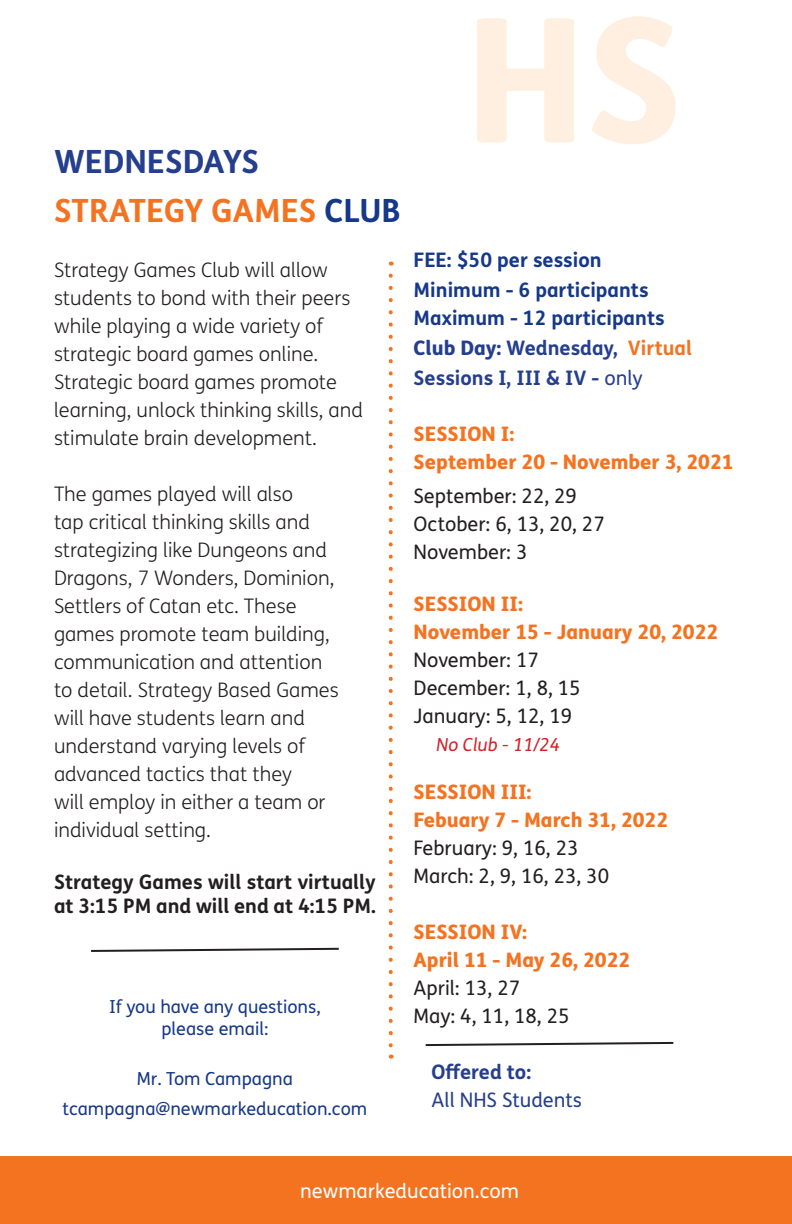
<style>
.page{position:relative;width:792px;height:1224px;background:#fff}
.page>*{position:absolute;margin:0;border:0;box-sizing:border-box;transform-origin:0 0}
.t1{font:800 173px "FS Me Pro";color:#feefe1}
.Club_Head{font:700 32px "FS Me Pro";color:#f47321}
.t2{font:700 32px "FS Me Pro";color:#253f8e}
.Contact_Info{font:300 20px/28px "FS Me Pro";color:#231f20}
.Session_Date{font:20px/28px "FS Me Pro";color:#231f20}
.Session_Date-2{font:800 20px "FS Me Pro";color:#f47321}
.Session_Head{font:700 20px "FS Me Pro";color:#153889}
.Session_Head-2{font:800 20px "FS Me Pro";color:#f47321}
.Contact_Info-2{font:700 20px/24px "FS Me Pro";color:#231f20}
.Session_Head-3{font:700 20px "FS Me Pro";color:#253f8e}
.Session_Head-4{font:20px/28px "FS Me Pro";color:#231f20}
.t3{font:20px "FS Me Pro";color:#fff}
.Session_Date-3{font:20px "FS Me Pro";color:#253f8e}
.Session_Date-4{font:700 20px "FS Me Pro";color:#253f8e}
.Contact_Info-3{font:18px/22px "FS Me Pro";color:#153889;text-align:center}
.Session_Date-5{font:italic 18px "FS Me Pro";color:#d1232a}
.s1{color:#153889}
.s2{font-weight:800}
.s3{color:#f47321}
.s4{font-weight:400}
</style>
<div class="page">
<svg style="left:389px;top:276px;width:4px;height:783px"></svg>
<svg style="left:91px;top:947px;width:248px;height:5px"></svg>
<div style="left:0;top:1156px;width:792px;height:68px;background:#f47321"></div>
<svg style="left:425px;top:1041px;width:249px;height:6px"></svg>
<p class="t2" style="left:54px;top:137px;width:207px">WEDNESDAYS</p>
<p class="Club_Head" style="left:54px;top:186px;width:348px">STRATEGY GAMES <span class="s1">CLUB</span></p>
<p class="Contact_Info" style="left:54px;top:255px;width:311px">Strategy Games Club will allow students to bond with their peers while playing a wide variety of strategic board games online.<br>Strategic board games promote learning, unlock thinking skills, and stimulate brain development.</p>
<p class="Contact_Info" style="left:54px;top:479px;width:286px">The games played will also<br>tap critical thinking skills and strategizing like Dungeons and<br>Dragons, 7 Wonders, Dominion,<br>Settlers of Catan etc. These games promote team building, communication and attention to detail. Strategy Based Games will have students learn and understand varying levels of advanced tactics that they<br>will employ in either a team or individual setting.</p>
<p class="Contact_Info-2" style="left:54px;top:868px;width:323px">Strategy Games will start virtually at 3:15 PM and will end at 4:15 PM.</p>
<p class="Contact_Info-3" style="left:109px;top:995px;width:213px">If you have any questions, please email:</p>
<p class="Contact_Info-3" style="left:137px;top:1067px;width:158px">Mr. Tom Campagna</p>
<p class="Contact_Info-3" style="left:63px;top:1097px;width:306px">tcampagna@newmarkeducation.com</p>
<p class="t1" style="left:465px;top:-56px;width:220px">HS</p>
<p class="Session_Head" style="left:414px;top:244px;width:190px">FEE: $50 per session</p>
<p class="Session_Head" style="left:414px;top:274px;width:236px">Minimum - 6 participants</p>
<p class="Session_Head" style="left:414px;top:302px;width:253px">Maximum - 12 participants</p>
<p class="Session_Head-3" style="left:414px;top:332px;width:280px"><span class="s2">Club Day:</span> Wednesday, <span class="s3">Virtual</span></p>
<p class="Session_Head-3" style="left:414px;top:362px;width:231px">Sessions I, III &amp; IV - <span class="s4">only</span></p>
<p class="Session_Head-2" style="left:414px;top:418px;width:102px">SESSION I:</p>
<p class="Session_Head-2" style="left:414px;top:446px;width:321px">September 20 - November 3, 2021</p>
<p class="Session_Head-4" style="left:414px;top:482px;width:193px">September: 22, 29<br>October: 6, 13, 20, 27</p>
<p class="Session_Date" style="left:414px;top:538px;width:115px">November: 3</p>
<p class="Session_Date-2" style="left:414px;top:588px;width:111px">SESSION II:</p>
<p class="Session_Head-2" style="left:414px;top:616px;width:306px">November 15 - January 20, 2022</p>
<p class="Session_Date" style="left:414px;top:646px;width:127px">November: 17</p>
<p class="Session_Date" style="left:414px;top:674px;width:169px">December: 1, 8, 15</p>
<p class="Session_Date" style="left:414px;top:702px;width:160px">January: 5, 12, 19</p>
<p class="Session_Date-5" style="left:437px;top:732px;width:125px">No Club - 11/24</p>
<p class="Session_Date-2" style="left:414px;top:776px;width:119px">SESSION III:</p>
<p class="Session_Date-2" style="left:414px;top:804px;width:256px">Febuary 7 - March 31, 2022</p>
<p class="Session_Date" style="left:414px;top:834px;width:197px">February: 9, 16, 23<br>March: 2, 9, 16, 23, 30</p>
<p class="Session_Date-2" style="left:414px;top:916px;width:115px">SESSION IV:</p>
<p class="Session_Date-2" style="left:414px;top:944px;width:218px">April 11 - May 26, 2022</p>
<p class="Session_Date" style="left:414px;top:974px;width:157px">April: 13, 27<br>May: 4, 11, 18, 25</p>
<p class="Session_Date-4" style="left:432px;top:1057px;width:101px">Offered to:</p>
<p class="Session_Date-3" style="left:432px;top:1086px;width:152px">All NHS Students</p>
<p class="t3" style="left:300px;top:1177px;width:220px">newmarkeducation.com</p>
</div>
